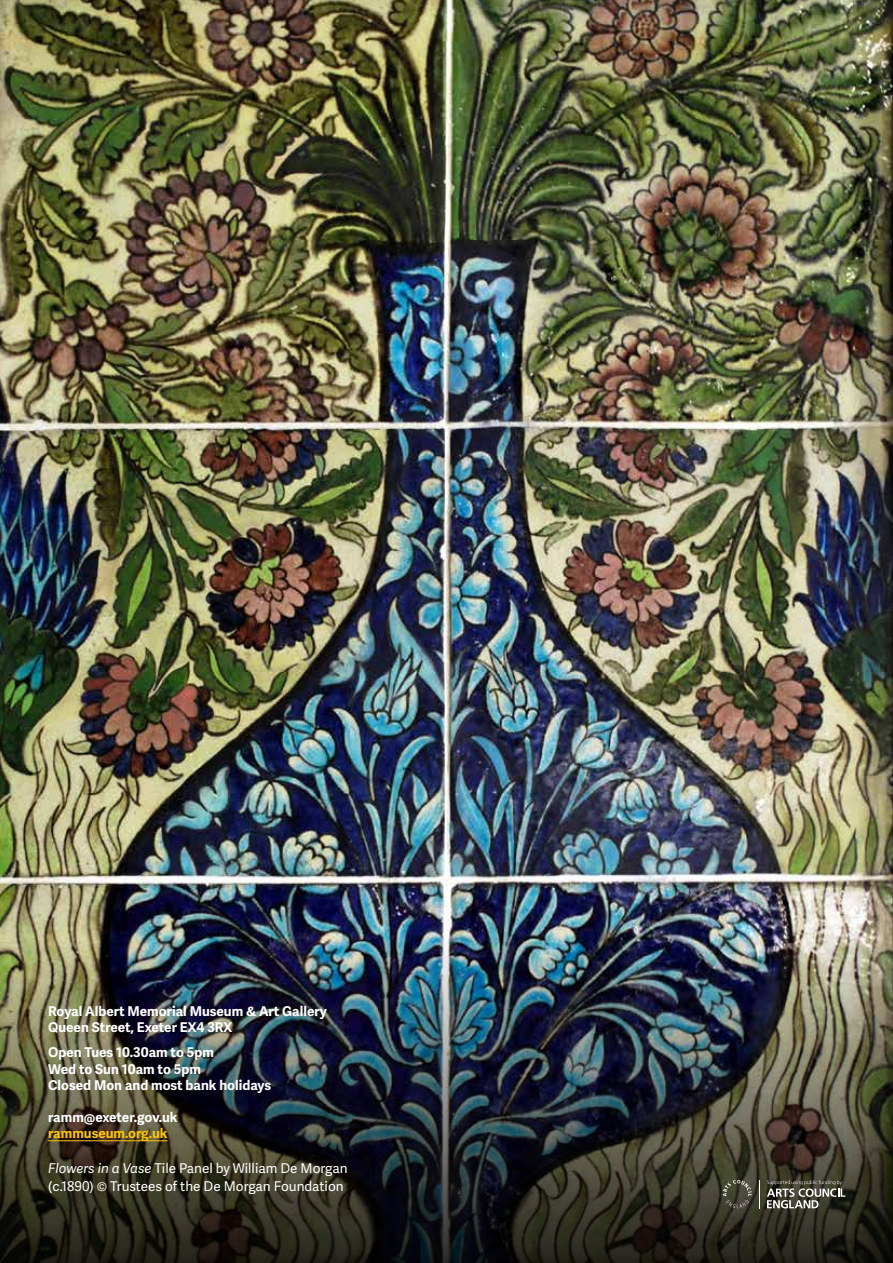
<style>
.page{position:relative;width:893px;height:1263px;background:#fff}
.page>*{position:absolute;margin:0;border:0;box-sizing:border-box;transform-origin:0 0}
.t1{font:700 13.5px/16.2px "Adelle Sans";color:#fff}
.t2{font:13.5px/18px "Adelle Sans";color:#fff}
.t3{font:700 13.5px "Adelle Sans";color:#fdc400}
.s1{font-style:italic}
</style>
<div class="page">
<img style="left:0;top:0;width:893px;height:936px">
<img style="left:0;top:936px;width:893px;height:327px">
<svg style="left:767px;top:1180px;width:78px;height:28px;background:#646459"></svg>
<svg style="left:723px;top:1179px;width:29px;height:29px"></svg>
<svg style="left:759px;top:1180px;width:1px;height:28px"></svg>
<hr style="left:48px;top:1140px;width:120px;height:1px;background:#fdc400">
<p class="t1" style="left:48px;top:1003px;width:280px">Royal Albert Memorial Museum &amp; Art Gallery<br>Queen Street, Exeter EX4 3RX</p>
<p class="t1" style="left:48px;top:1045px;width:224px">Open Tues 10.30am to 5pm<br>Wed to Sun 10am to 5pm<br>Closed Mon and most bank holidays</p>
<p class="t1" style="left:48px;top:1109px;width:131px">ramm@exeter.gov.uk</p>
<p class="t3" style="left:48px;top:1125px;width:121px">rammuseum.org.uk</p>
<p class="t2" style="left:48px;top:1159px;width:301px"><span class="s1">Flowers in a Vase</span> Tile Panel by William De Morgan (c.1890) © Trustees of the De Morgan Foundation</p>
</div>
